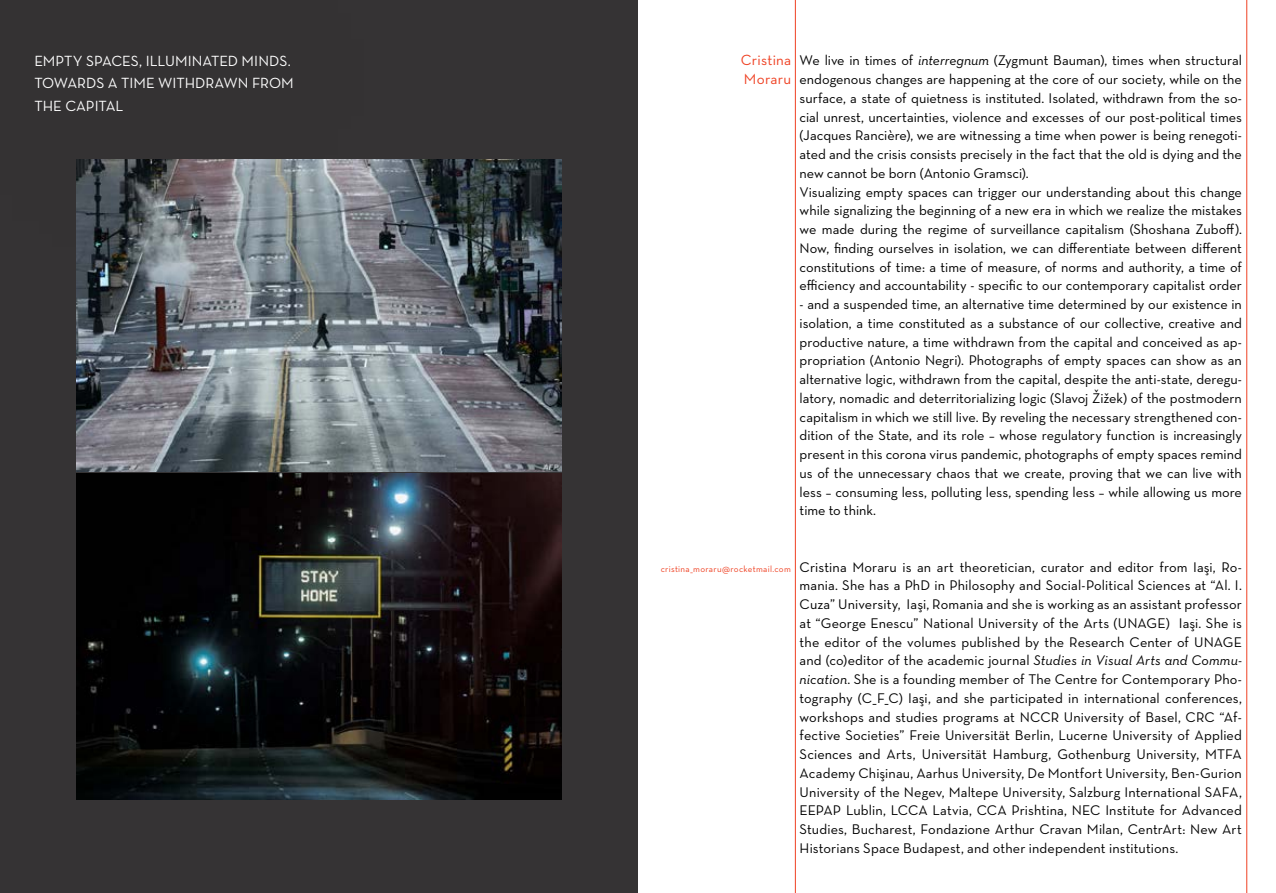
<style>
.page{position:relative;width:1276px;height:893px;background:#fff}
.page>*{position:absolute;margin:0;border:0;box-sizing:border-box;transform-origin:0 0}
.t1{font:500 15px/22.5px "Neutra Text CE";letter-spacing:-.005em;color:#fff}
.t2{font:500 15px/19.5px "Neutra Text CE";letter-spacing:.015em;color:#ef4123}
.t3{font:500 14.25px/18.8px "Neutra Text CE";color:#000;text-align:justify}
.t4{font:500 9px "Neutra Text CE";letter-spacing:.035em;color:#ef4123}
.s1{font-style:italic}
</style>
<div class="page">
<div style="left:0;top:0;width:638px;height:893px;background:#353334"></div>
<hr style="left:795px;top:0;width:1px;height:893px;background:#ef4123">
<hr style="left:1246px;top:0;width:1px;height:893px;background:#ef4123">
<img style="left:77px;top:160px;width:484px;height:311px">
<img style="left:77px;top:473px;width:484px;height:327px">
<div style="left:0;top:0;width:505px;height:410px;background:#000;opacity:.75"></div>
<p class="t1" style="left:34px;top:49px;width:261px">EMPTY SPACES, ILLUMINATED MINDS.<br>TOWARDS A TIME WITHDRAWN FROM<br>THE CAPITAL</p>
<p class="t2" style="left:741px;top:50px;width:52px">Cristina<br>Moraru</p>
<p class="t3" style="left:799px;top:51px;width:444px;text-align:left">We live in times of <span class="s1">interregnum</span> (Zygmunt Bauman), times when structural endogenous changes are happening at the core of our society, while on the surface, a state of quietness is instituted. Isolated, withdrawn from the so&shy;cial unrest, uncertainties, violence and excesses of our post-political times (Jacques Rancière), we are witnessing a time when power is being renegoti&shy;ated and the crisis consists precisely in the fact that the old is dying and the new cannot be born (Antonio Gramsci).<br>Visualizing empty spaces can trigger our understanding about this change while signalizing the beginning of a new era in which we realize the mistakes we made during the regime of surveillance capitalism (Shoshana Zuboff).<br>Now, finding ourselves in isolation, we can differentiate between different constitutions of time: a time of measure, of norms and authority, a time of efficiency and accountability - specific to our contemporary capitalist order</p>
<p class="t3" style="left:799px;top:295px;width:444px">- and a suspended time, an alternative time determined by our existence in isolation, a time constituted as a substance of our collective, creative and productive nature, a time withdrawn from the capital and conceived as ap&shy;propriation (Antonio Negri). Photographs of empty spaces can show as an alternative logic, withdrawn from the capital, despite the anti-state, deregu&shy;latory, nomadic and deterritorializing logic (Slavoj Žižek) of the postmodern capitalism in which we still live. By reveling the necessary strengthened con&shy;dition of the State, and its role – whose regulatory function is increasingly present in this corona virus pandemic, photographs of empty spaces remind us of the unnecessary chaos that we create, proving that we can live with less – consuming less, polluting less, spending less – while allowing us more time to think.</p>
<p class="t4" style="left:661px;top:563px;width:132px">cristina_moraru@rocketmail.com</p>
<p class="t3" style="left:799px;top:557px;width:444px">Cristina Moraru is an art theoretician, curator and editor from Ias¸i, Ro&shy;mania. She has a PhD in Philosophy and Social-Political Sciences at “Al. I.<br>Cuza” University, Ias¸i, Romania and she is working as an assistant professor at “George Enescu” National University of the Arts (UNAGE) Ias¸i. She is the editor of the volumes published by the Research Center of UNAGE and (co)editor of the academic journal <span class="s1">Studies in Visual Arts and Commu&shy;nication</span>. She is a founding member of The Centre for Contemporary Pho&shy;tography (C_F_C) Ias¸i, and she participated in international conferences, workshops and studies programs at NCCR University of Basel, CRC “Af&shy;fective Societies” Freie Universität Berlin, Lucerne University of Applied Sciences and Arts, Universität Hamburg, Gothenburg University, MTFA Academy Chis¸inau, Aarhus University, De Montfort University, Ben-Gurion University of the Negev, Maltepe University, Salzburg International SAFA, EEPAP Lublin, LCCA Latvia, CCA Prishtina, NEC Institute for Advanced Studies, Bucharest, Fondazione Arthur Cravan Milan, CentrArt: New Art Historians Space Budapest, and other independent institutions.</p>
</div>
